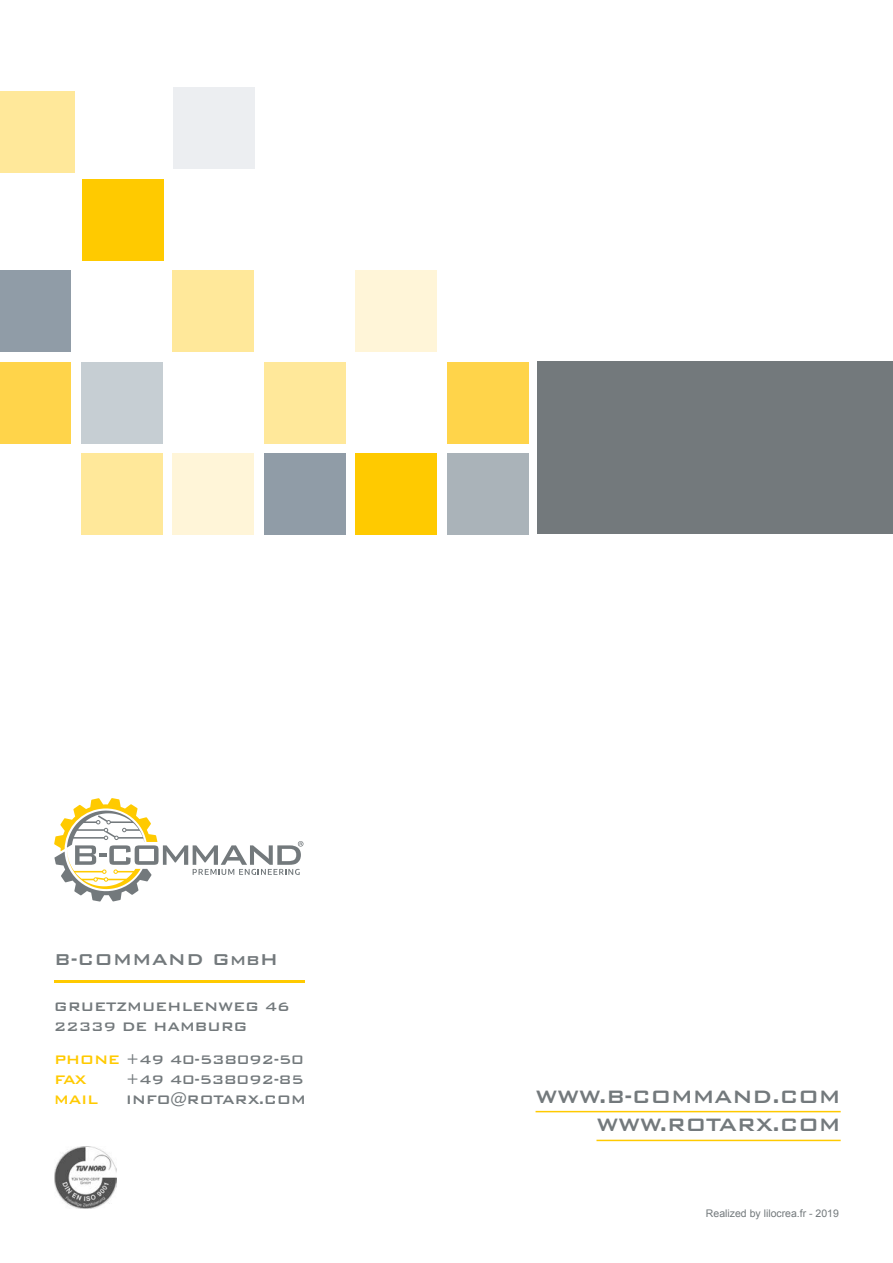
<style>
.page{position:relative;width:893px;height:1263px;background:#fff}
.page>*{position:absolute;margin:0;border:0;box-sizing:border-box;transform-origin:0 0}
.t1{font:500 24px/28.8px "Bank Gothic BT";letter-spacing:-.025em;color:#73797c;text-align:right}
.t2{font:500 21px "Bank Gothic BT";color:#73797c}
.t3{font:500 16.5px/19.8px "Bank Gothic BT";letter-spacing:-.025em;color:#73797c}
.t4{font:500 16.5px "Bank Gothic BT";color:#ffca00}
.t5{font:10.5px "Arial";color:#73797c}
.s1{color:#ffca00}
</style>
<div class="page">
<div style="left:538px;top:361px;width:355px;height:173px;background:#73797c"></div>
<div style="left:264px;top:453px;width:82px;height:82px;background:#909ca7"></div>
<div style="left:264px;top:362px;width:82px;height:81px;background:#ffe89a"></div>
<div style="left:173px;top:453px;width:81px;height:82px;background:#fff5d8"></div>
<div style="left:81px;top:453px;width:81px;height:82px;background:#ffe89a"></div>
<div style="left:81px;top:362px;width:81px;height:81px;background:#c6ced3"></div>
<div style="left:0;top:362px;width:71px;height:81px;background:#ffd44a"></div>
<div style="left:0;top:270px;width:71px;height:82px;background:#909ca7"></div>
<div style="left:173px;top:87px;width:81px;height:82px;background:#eceef1"></div>
<div style="left:82px;top:179px;width:81px;height:81px;background:#ffca00"></div>
<div style="left:0;top:91px;width:74px;height:82px;background:#ffe89a"></div>
<div style="left:447px;top:453px;width:81px;height:82px;background:#aab3b9"></div>
<div style="left:447px;top:362px;width:81px;height:81px;background:#ffd44a"></div>
<div style="left:355px;top:453px;width:82px;height:82px;background:#ffca00"></div>
<div style="left:355px;top:271px;width:82px;height:81px;background:#fff5d8"></div>
<div style="left:172px;top:271px;width:82px;height:81px;background:#ffe89a"></div>
<img style="left:54px;top:1146px;width:62px;height:63px">
<hr style="left:536px;top:1111px;width:305px;height:1px;background:#ffca00">
<hr style="left:596px;top:1140px;width:245px;height:1px;background:#ffca00">
<hr style="left:54px;top:980px;width:251px;height:2px;background:#ffca00">
<svg style="left:54px;top:798px;width:249px;height:103px"></svg>
<p class="t2" style="left:54px;top:948px;width:226px">B-COMMAND GmbH</p>
<p class="t3" style="left:54px;top:996px;width:237px">GRUETZMUEHLENWEG 46<br>22339 DE HAMBURG</p>
<p class="t3" style="left:54px;top:1049px;width:251px"><span class="s1">PHONE</span> +49 40-538092-50<br><span class="s1">FAX</span></p>
<p class="t3" style="left:126px;top:1069px;width:179px">+49 40-538092-85</p>
<p class="t4" style="left:54px;top:1090px;width:46px">MAIL</p>
<p class="t3" style="left:126px;top:1089px;width:182px">INFO@ROTARX.COM</p>
<h1 class="t1" style="left:536px;top:1081px;width:307px">WWW.B-COMMAND.COM<br>WWW.ROTARX.COM</h1>
<p class="t5" style="left:706px;top:1206px;width:135px">Realized by lilocrea.fr - 2019</p>
</div>
